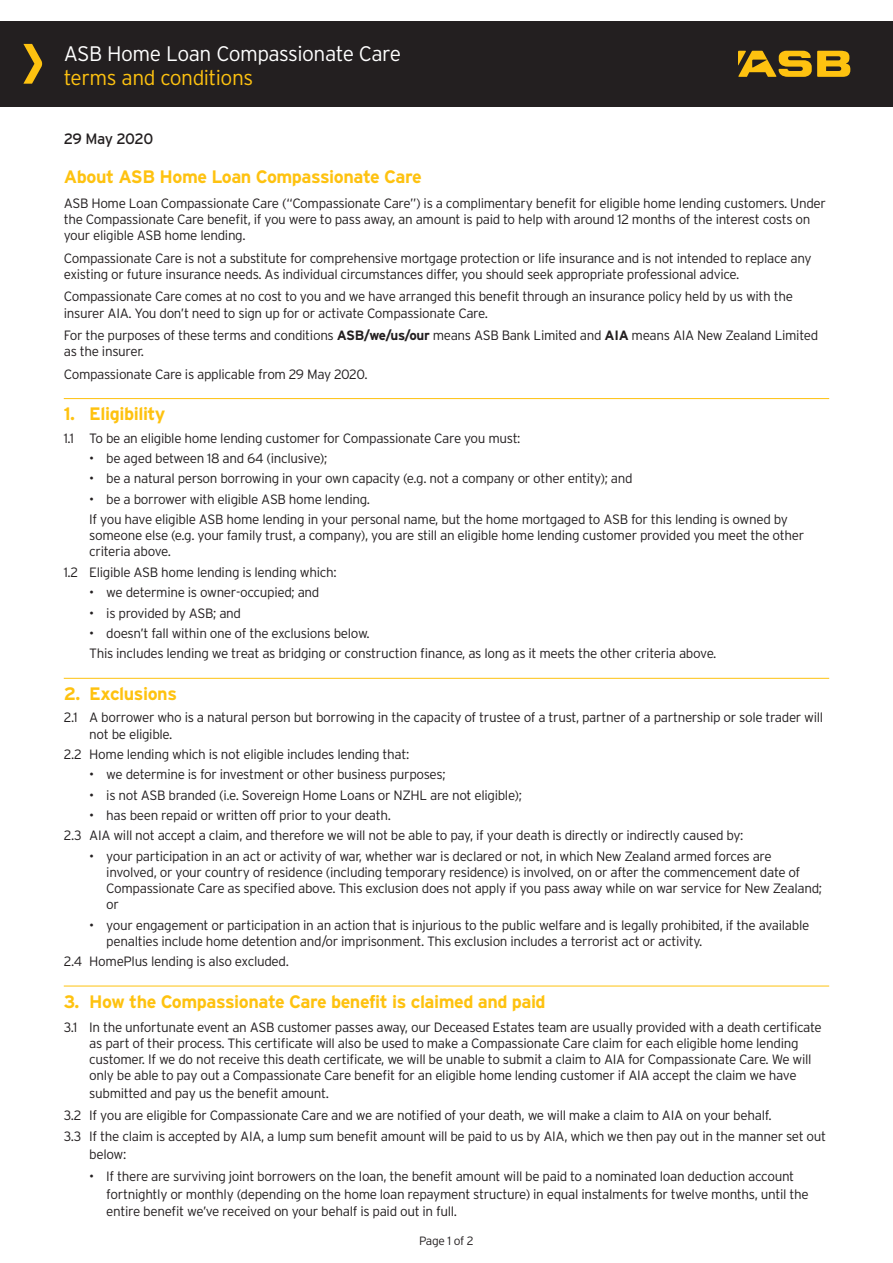
<style>
.page{position:relative;width:893px;height:1263px;background:#fff}
.page>*{position:absolute;margin:0;border:0;box-sizing:border-box;transform-origin:0 0}
.t1{font:300 21px "Interstate";letter-spacing:-.025em;color:#fff}
.t2{font:300 21px "Interstate";letter-spacing:-.025em;color:#fec210}
.t3{font:700 18px "Interstate";letter-spacing:-.025em;color:#fec210}
.t4{font:15px "Interstate";letter-spacing:-.045em;color:#231f20}
.t5{font:300 13.5px/16px "Interstate";letter-spacing:-.025em;color:#231f20}
.t6{font:300 12px "Interstate";letter-spacing:-.03em;color:#231f20}
.s1{font-weight:700}
</style>
<div class="page">
<div style="left:0;top:21px;width:893px;height:85px;background:#231f20"></div>
<svg style="left:738px;top:51px;width:112px;height:26px"></svg>
<svg style="left:23px;top:44px;width:19px;height:40px"></svg>
<hr style="left:64px;top:398px;width:765px;height:1px;background:#fec210">
<hr style="left:64px;top:678px;width:765px;height:1px;background:#fec210">
<hr style="left:64px;top:986px;width:765px;height:1px;background:#fec210">
<h1 class="t1" style="left:64px;top:41px;width:339px">ASB Home Loan Compassionate Care</h1>
<h1 class="t2" style="left:64px;top:65px;width:191px">terms and conditions</h1>
<p class="t4" style="left:64px;top:131px;width:91px">29 May 2020</p>
<h2 class="t3" style="left:64px;top:167px;width:359px">About ASB Home Loan Compassionate Care</h2>
<p class="t5" style="left:64px;top:195px;width:764px">ASB Home Loan Compassionate Care (“Compassionate Care”) is a complimentary benefit for eligible home lending customers. Under the Compassionate Care benefit, if you were to pass away, an amount is paid to help with around 12 months of the interest costs on your eligible ASB home lending.</p>
<p class="t5" style="left:64px;top:250px;width:749px">Compassionate Care is not a substitute for comprehensive mortgage protection or life insurance and is not intended to replace any existing or future insurance needs. As individual circumstances differ, you should seek appropriate professional advice.</p>
<p class="t5" style="left:64px;top:288px;width:731px">Compassionate Care comes at no cost to you and we have arranged this benefit through an insurance policy held by us with the insurer AIA. You don’t need to sign up for or activate Compassionate Care.</p>
<p class="t5" style="left:64px;top:327px;width:756px">For the purposes of these terms and conditions <span class="s1">ASB/we/us/our</span> means ASB Bank Limited and <span class="s1">AIA</span> means AIA New Zealand Limited as the insurer.</p>
<p class="t5" style="left:64px;top:366px;width:305px">Compassionate Care is applicable from 29 May 2020.</p>
<h2 class="t3" style="left:64px;top:404px;width:103px">1. Eligibility</h2>
<p class="t5" style="left:64px;top:430px;width:458px">1.1 To be an eligible home lending customer for Compassionate Care you must:</p>
<p class="t5" style="left:89px;top:450px;width:240px">• be aged between 18 and 64 (inclusive);</p>
<p class="t5" style="left:89px;top:471px;width:545px">• be a natural person borrowing in your own capacity (e.g. not a company or other entity); and</p>
<p class="t5" style="left:89px;top:489px;width:700px;line-height:20.4px">• be a borrower with eligible ASB home lending.<br>If you have eligible ASB home lending in your personal name, but the home mortgaged to ASB for this lending is owned by</p>
<p class="t5" style="left:89px;top:527px;width:716px">someone else (e.g. your family trust, a company), you are still an eligible home lending customer provided you meet the other criteria above.</p>
<p class="t5" style="left:64px;top:564px;width:274px">1.2 Eligible ASB home lending is lending which:</p>
<p class="t5" style="left:89px;top:584px;width:232px">• we determine is owner-occupied; and</p>
<p class="t5" style="left:89px;top:605px;width:153px">• is provided by ASB; and</p>
<p class="t5" style="left:89px;top:623px;width:629px;line-height:20.4px">• doesn’t fall within one of the exclusions below.<br>This includes lending we treat as bridging or construction finance, as long as it meets the other criteria above.</p>
<h2 class="t3" style="left:64px;top:683px;width:115px">2. Exclusions</h2>
<p class="t5" style="left:89px;top:709px;width:735px;text-indent:-26px">2.1 A borrower who is a natural person but borrowing in the capacity of trustee of a trust, partner of a partnership or sole trader will not be eligible.</p>
<p class="t5" style="left:64px;top:746px;width:347px">2.2 Home lending which is not eligible includes lending that:</p>
<p class="t5" style="left:89px;top:766px;width:358px">• we determine is for investment or other business purposes;</p>
<p class="t5" style="left:89px;top:787px;width:434px">• is not ASB branded (i.e. Sovereign Home Loans or NZHL are not eligible);</p>
<p class="t5" style="left:64px;top:805px;width:681px;line-height:20.4px;text-indent:26px">• has been repaid or written off prior to your death.<br>2.3 AIA will not accept a claim, and therefore we will not be able to pay, if your death is directly or indirectly caused by:</p>
<p class="t5" style="left:106px;top:848px;width:717px;text-indent:-17px">• your participation in an act or activity of war, whether war is declared or not, in which New Zealand armed forces are involved, or your country of residence (including temporary residence) is involved, on or after the commencement date of Compassionate Care as specified above. This exclusion does not apply if you pass away while on war service for New Zealand; or</p>
<p class="t5" style="left:106px;top:917px;width:704px;text-indent:-17px">• your engagement or participation in an action that is injurious to the public welfare and is legally prohibited, if the available penalties include home detention and/or imprisonment. This exclusion includes a terrorist act or activity.</p>
<p class="t5" style="left:64px;top:953px;width:227px">2.4 HomePlus lending is also excluded.</p>
<h2 class="t3" style="left:64px;top:991px;width:483px">3. How the Compassionate Care benefit is claimed and paid</h2>
<p class="t5" style="left:89px;top:1019px;width:734px;text-indent:-26px">3.1 In the unfortunate event an ASB customer passes away, our Deceased Estates team are usually provided with a death certificate as part of their process. This certificate will also be used to make a Compassionate Care claim for each eligible home lending customer. If we do not receive this death certificate, we will be unable to submit a claim to AIA for Compassionate Care. We will only be able to pay out a Compassionate Care benefit for an eligible home lending customer if AIA accept the claim we have</p>
<p class="t5" style="left:64px;top:1082px;width:764px;line-height:21.9px;text-indent:26px">submitted and pay us the benefit amount.<br>3.2 If you are eligible for Compassionate Care and we are notified of your death, we will make a claim to AIA on your behalf.<br>3.3 If the claim is accepted by AIA, a lump sum benefit amount will be paid to us by AIA, which we then pay out in the manner set out</p>
<p class="t5" style="left:89px;top:1146px;width:39px">below:</p>
<p class="t5" style="left:106px;top:1167px;width:704px;line-height:17.7px;text-indent:-17px">• If there are surviving joint borrowers on the loan, the benefit amount will be paid to a nominated loan deduction account fortnightly or monthly (depending on the home loan repayment structure) in equal instalments for twelve months, until the entire benefit we’ve received on your behalf is paid out in full.</p>
<p class="t6" style="left:419px;top:1234px;width:56px">Page 1 of 2</p>
</div>
